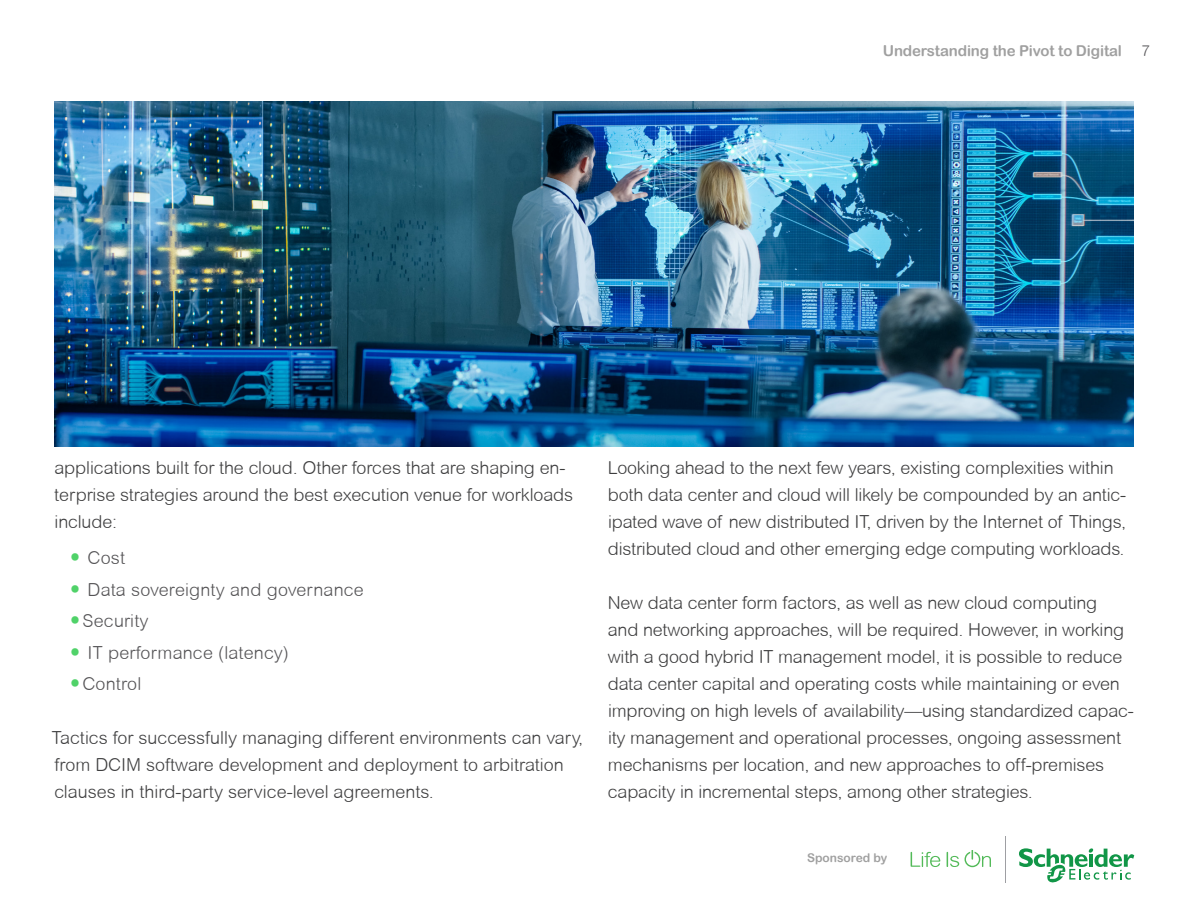
<style>
.page{position:relative;width:1188px;height:918px;background:#fff}
.page>*{position:absolute;margin:0;border:0;box-sizing:border-box;transform-origin:0 0}
.Body{font:300 18px/27px "Arial Rounded MT";letter-spacing:-.01em;color:#3e3e3f}
.t1{font:300 18px "Arial Rounded MT";letter-spacing:.01em;color:#545355}
.t2{font:15px "Arial Rounded MT Bold";letter-spacing:-.01em;color:#a0a0a0}
.t3{font:300 15px "Arial Rounded MT";color:#545355}
.t4{font:12px "Arial Rounded MT Bold";color:#a0a0a0}
.s1{font-family:"Source Sans Pro";font-weight:700;font-size:27px;color:#50d269}
</style>
<div class="page">
<svg style="left:911px;top:852px;width:29px;height:15px"></svg>
<svg style="left:947px;top:852px;width:12px;height:15px"></svg>
<svg style="left:965px;top:850px;width:26px;height:17px"></svg>
<svg style="left:1019px;top:848px;width:115px;height:35px"></svg>
<hr style="left:1005px;top:837px;width:1px;height:46px;background:#9e9fa3">
<img style="left:54px;top:101px;width:1080px;height:346px">
<p class="t2" style="left:883px;top:41px;width:241px">Understanding the Pivot to Digital</p>
<p class="t3" style="left:1142px;top:42px;width:10px">7</p>
<p class="Body" style="left:54px;top:454px;width:520px">applications built for the cloud. Other forces that are shaping en&shy;terprise strategies around the best execution venue for workloads include:</p>
<p class="t1" style="left:71px;top:547px;width:56px"><span class="s1">•</span> Cost</p>
<p class="t1" style="left:71px;top:579px;width:295px"><span class="s1">•</span> Data sovereignty and governance</p>
<p class="t1" style="left:71px;top:610px;width:80px"><span class="s1">•</span>Security</p>
<p class="t1" style="left:71px;top:642px;width:220px"><span class="s1">•</span> IT performance (latency)</p>
<p class="t1" style="left:71px;top:673px;width:72px"><span class="s1">•</span>Control</p>
<p class="Body" style="left:52px;top:724px;width:533px">Tactics for successfully managing different environments can vary, from DCIM software development and deployment to arbitration clauses in third-party service-level agreements.</p>
<p class="Body" style="left:608px;top:454px;width:520px">Looking ahead to the next few years, existing complexities within both data center and cloud will likely be compounded by an antic&shy;ipated wave of new distributed IT, driven by the Internet of Things, distributed cloud and other emerging edge computing workloads.</p>
<p class="Body" style="left:608px;top:589px;width:528px">New data center form factors, as well as new cloud computing<br>and networking approaches, will be required. However, in working with a good hybrid IT management model, it is possible to reduce data center capital and operating costs while maintaining or even improving on high levels of availability—using standardized capac&shy;ity management and operational processes, ongoing assessment mechanisms per location, and new approaches to off-premises capacity in incremental steps, among other strategies.</p>
<p class="t4" style="left:807px;top:851px;width:82px">Sponsored by</p>
</div>
